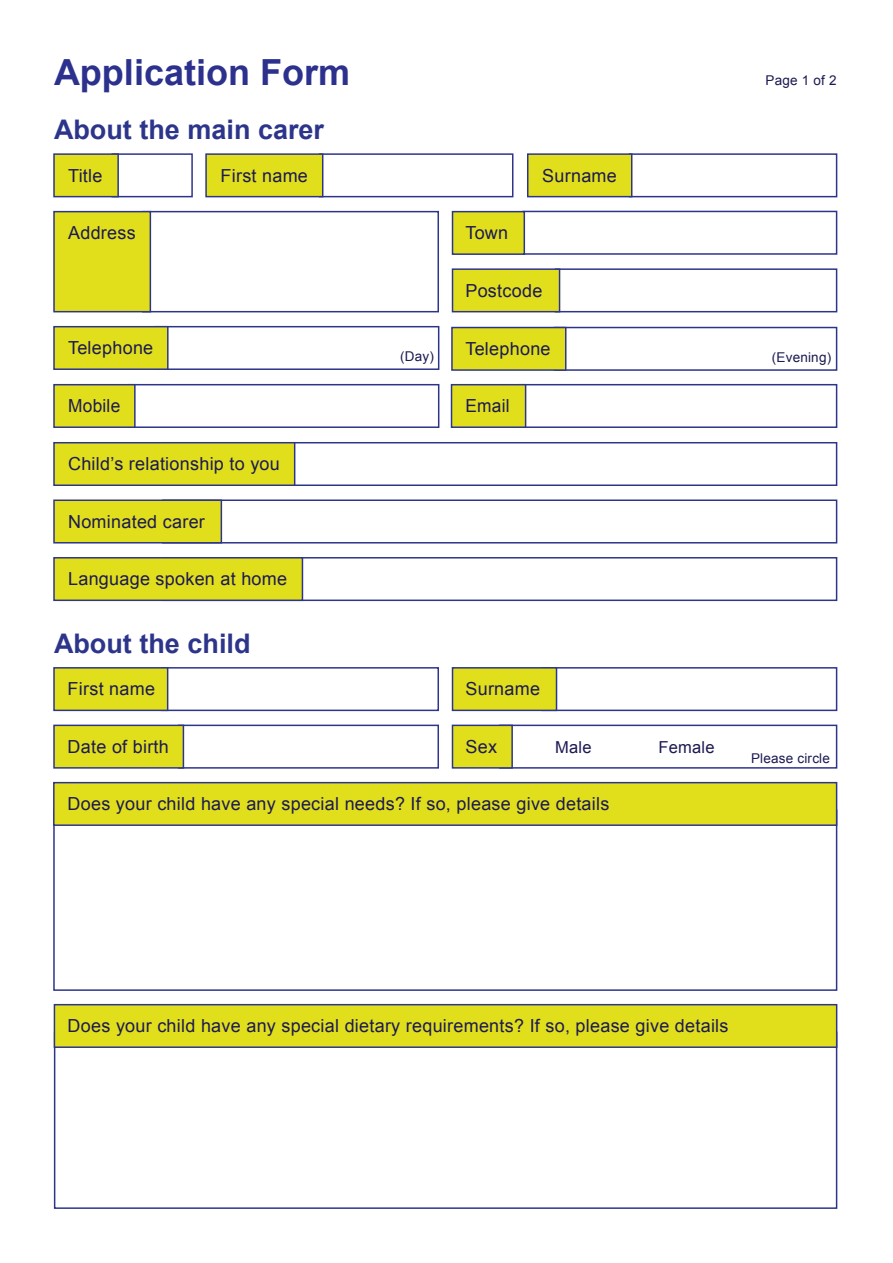
<style>
.page{position:relative;width:893px;height:1263px;background:#fff}
.page>*{position:absolute;margin:0;border:0;box-sizing:border-box;transform-origin:0 0}
.t1{font:700 36px "Arial";color:#2c318d}
.t2{font:700 27px "Arial";color:#2d358b}
.t3{font:18px "Arial";letter-spacing:.015em;color:#1c1a52}
.t4{font:18px "Arial";letter-spacing:.015em;color:#1c1a52;scale:.96 1}
.t5{font:16.5px "Arial";letter-spacing:.015em;color:#1c1a52}
.t6{font:13.5px "Arial";letter-spacing:.015em;color:#1c1a52}
</style>
<div class="page">
<div style="left:319px;top:153px;width:194px;height:44px;border:2px solid #2d358b"></div>
<div style="left:178px;top:725px;width:261px;height:44px;border:2px solid #2d358b"></div>
<div style="left:161px;top:667px;width:278px;height:44px;border:2px solid #2d358b"></div>
<div style="left:128px;top:384px;width:311px;height:44px;border:2px solid #2d358b"></div>
<div style="left:154px;top:326px;width:285px;height:44px;border:2px solid #2d358b"></div>
<div style="left:142px;top:211px;width:297px;height:101px;border:2px solid #2d358b"></div>
<div style="left:112px;top:153px;width:81px;height:44px;border:2px solid #2d358b"></div>
<div style="left:629px;top:153px;width:208px;height:44px;border:2px solid #2d358b"></div>
<div style="left:499px;top:725px;width:338px;height:44px;border:2px solid #2d358b"></div>
<div style="left:541px;top:667px;width:296px;height:44px;border:2px solid #2d358b"></div>
<div style="left:519px;top:384px;width:318px;height:44px;border:2px solid #2d358b"></div>
<div style="left:554px;top:327px;width:283px;height:44px;border:2px solid #2d358b"></div>
<div style="left:555px;top:268px;width:282px;height:44px;border:2px solid #2d358b"></div>
<div style="left:523px;top:211px;width:314px;height:44px;border:2px solid #2d358b"></div>
<div style="left:53px;top:809px;width:784px;height:182px;border:2px solid #2d358b"></div>
<div style="left:53px;top:782px;width:784px;height:44px;background:#e1df1c;border:2px solid #2d358b"></div>
<div style="left:161px;top:442px;width:676px;height:44px;border:2px solid #2d358b"></div>
<div style="left:53px;top:153px;width:66px;height:44px;background:#e1df1c;border:2px solid #2d358b"></div>
<div style="left:205px;top:153px;width:118px;height:44px;background:#e1df1c;border:2px solid #2d358b"></div>
<div style="left:53px;top:211px;width:98px;height:101px;background:#e1df1c;border:2px solid #2d358b"></div>
<div style="left:54px;top:1031px;width:783px;height:178px;border:2px solid #2d358b"></div>
<div style="left:54px;top:1004px;width:783px;height:44px;background:#e1df1c;border:2px solid #2d358b"></div>
<div style="left:527px;top:153px;width:105px;height:44px;background:#e1df1c;border:2px solid #2d358b"></div>
<div style="left:53px;top:667px;width:115px;height:44px;background:#e1df1c;border:2px solid #2d358b"></div>
<div style="left:53px;top:725px;width:131px;height:44px;background:#e1df1c;border:2px solid #2d358b"></div>
<div style="left:452px;top:725px;width:61px;height:44px;background:#e1df1c;border:2px solid #2d358b"></div>
<div style="left:452px;top:667px;width:105px;height:44px;background:#e1df1c;border:2px solid #2d358b"></div>
<div style="left:452px;top:211px;width:73px;height:44px;background:#e1df1c;border:2px solid #2d358b"></div>
<div style="left:452px;top:268px;width:108px;height:44px;background:#e1df1c;border:2px solid #2d358b"></div>
<div style="left:53px;top:326px;width:116px;height:44px;background:#e1df1c;border:2px solid #2d358b"></div>
<div style="left:451px;top:327px;width:115px;height:44px;background:#e1df1c;border:2px solid #2d358b"></div>
<div style="left:53px;top:384px;width:83px;height:44px;background:#e1df1c;border:2px solid #2d358b"></div>
<div style="left:451px;top:384px;width:75px;height:44px;background:#e1df1c;border:2px solid #2d358b"></div>
<div style="left:53px;top:442px;width:242px;height:44px;background:#e1df1c;border:2px solid #2d358b"></div>
<div style="left:162px;top:499px;width:675px;height:44px;border:2px solid #2d358b"></div>
<div style="left:53px;top:499px;width:169px;height:44px;background:#e1df1c;border:2px solid #2d358b"></div>
<div style="left:162px;top:557px;width:675px;height:44px;border:2px solid #2d358b"></div>
<div style="left:53px;top:557px;width:250px;height:44px;background:#e1df1c;border:2px solid #2d358b"></div>
<h1 class="t1" style="left:54px;top:52px;width:298px">Application Form</h1>
<h2 class="t2" style="left:54px;top:115px;width:272px">About the main carer</h2>
<p class="t3" style="left:68px;top:165px;width:36px">Title</p>
<p class="t3" style="left:221px;top:165px;width:89px">First name</p>
<p class="t3" style="left:542px;top:165px;width:76px">Surname</p>
<p class="t3" style="left:68px;top:223px;width:69px">Address</p>
<p class="t3" style="left:465px;top:223px;width:44px">Town</p>
<p class="t3" style="left:465px;top:280px;width:78px">Postcode</p>
<p class="t3" style="left:68px;top:338px;width:87px">Telephone</p>
<p class="t6" style="left:400px;top:349px;width:35px">(Day)</p>
<p class="t3" style="left:465px;top:339px;width:87px">Telephone</p>
<p class="t4" style="left:68px;top:396px;width:56px">Mobile</p>
<p class="t4" style="left:465px;top:396px;width:48px">Email</p>
<p class="t3" style="left:68px;top:454px;width:213px">Child’s relationship to you</p>
<p class="t3" style="left:68px;top:511px;width:138px">Nominated carer</p>
<p class="t3" style="left:68px;top:569px;width:221px">Language spoken at home</p>
<h2 class="t2" style="left:54px;top:628px;width:198px">About the child</h2>
<p class="t3" style="left:68px;top:679px;width:89px">First name</p>
<p class="t3" style="left:465px;top:679px;width:76px">Surname</p>
<p class="t3" style="left:68px;top:737px;width:103px">Date of birth</p>
<p class="t3" style="left:465px;top:737px;width:33px">Sex</p>
<p class="t5" style="left:555px;top:738px;width:38px">Male</p>
<p class="t5" style="left:658px;top:738px;width:58px">Female</p>
<p class="t3" style="left:68px;top:794px;width:543px">Does your child have any special needs? If so, please give details</p>
<p class="t6" style="left:765px;top:72px;width:73px">Page 1 of 2</p>
<p class="t6" style="left:772px;top:350px;width:61px">(Evening)</p>
<p class="t6" style="left:751px;top:750px;width:80px">Please circle</p>
<p class="t3" style="left:68px;top:1016px;width:662px">Does your child have any special dietary requirements? If so, please give details</p>
</div>
